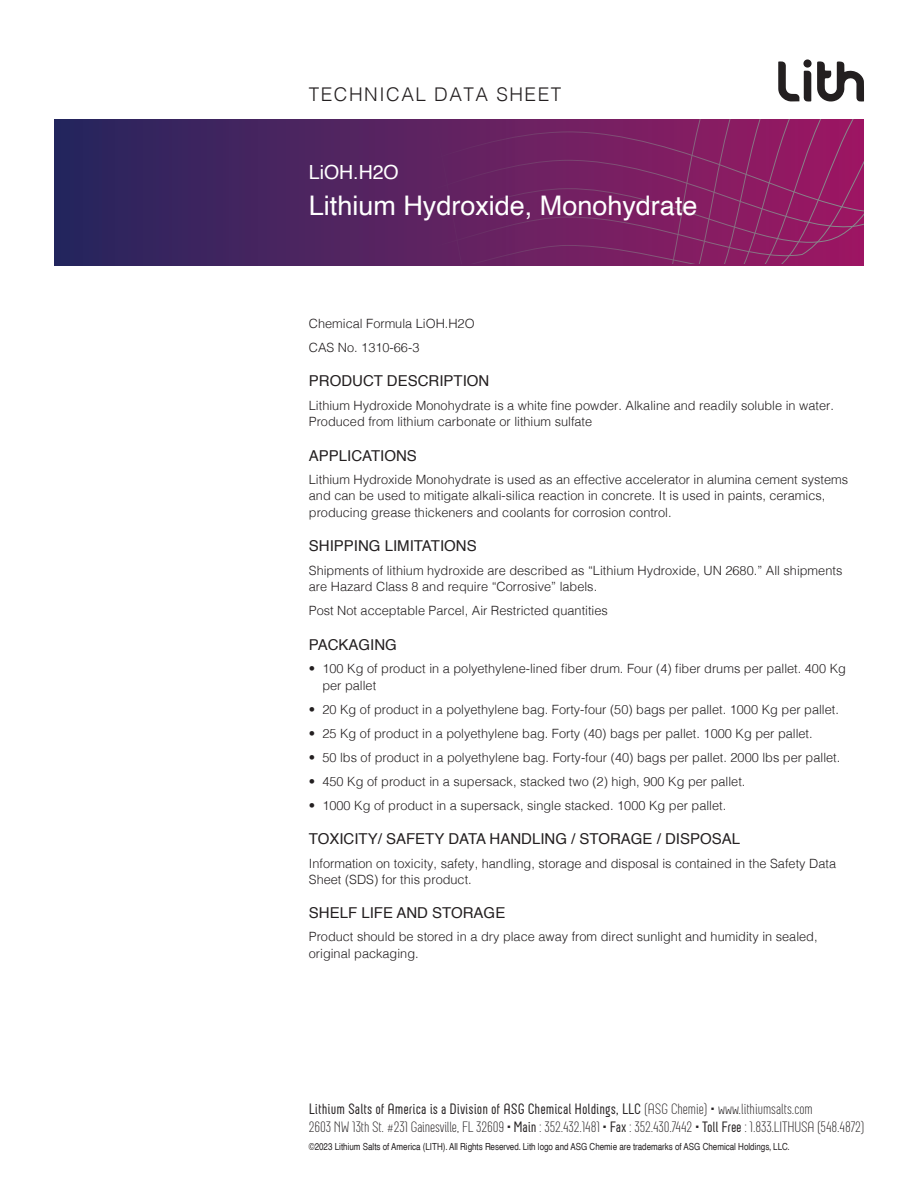
<style>
.page{position:relative;width:918px;height:1188px;background:#fff}
.page>*{position:absolute;margin:0;border:0;box-sizing:border-box;transform-origin:0 0}
.t1{font:27px "Helvetica";color:#fff}
.t2{font:19.5px "Helvetica";color:#fff}
.t3{font:300 18.9px "Helvetica";letter-spacing:.08em;color:#231f20}
.t4{font:300 15px/18px "Neubau";letter-spacing:-.01em;color:#231f20}
.t5{font:15px "Helvetica";color:#231f20}
.t6{font:300 12.75px/16.5px "Helvetica";color:#231f20}
.t7{font:condensed 9.75px "Helvetica";color:#231f20}
.s1{font-weight:400}
</style>
<div class="page">
<svg style="left:817px;top:61px;width:47px;height:41px"></svg>
<svg style="left:778px;top:61px;width:33px;height:41px"></svg>
<svg style="left:803px;top:59px;width:9px;height:9px"></svg>
<div style="left:54px;top:120px;width:810px;height:145px;background:#2e255e"></div>
<svg style="left:169px;top:120px;width:695px;height:144px;background:#6a2161"></svg>
<h3 class="t3" style="left:309px;top:79px;width:254px">TECHNICAL DATA SHEET</h3>
<h2 class="t2" style="left:309px;top:157px;width:91px">LiOH.H2O</h2>
<h1 class="t1" style="left:309px;top:185px;width:390px">Lithium Hydroxide, Monohydrate</h1>
<p class="t6" style="left:309px;top:310px;width:167px;line-height:24px">Chemical Formula LiOH.H2O<br>CAS No. 1310-66-3</p>
<p class="t5" style="left:309px;top:370px;width:182px">PRODUCT DESCRIPTION</p>
<p class="t6" style="left:309px;top:396px;width:527px">Lithium Hydroxide Monohydrate is a white fine powder. Alkaline and readily soluble in water.<br>Produced from lithium carbonate or lithium sulfate</p>
<p class="t5" style="left:309px;top:444px;width:110px">APPLICATIONS</p>
<p class="t6" style="left:309px;top:470px;width:541px">Lithium Hydroxide Monohydrate is used as an effective accelerator in alumina cement systems and can be used to mitigate alkali-silica reaction in concrete. It is used in paints, ceramics, producing grease thickeners and coolants for corrosion control.</p>
<p class="t5" style="left:309px;top:535px;width:169px">SHIPPING LIMITATIONS</p>
<p class="t6" style="left:309px;top:561px;width:535px">Shipments of lithium hydroxide are described as “Lithium Hydroxide, UN 2680.” All shipments are Hazard Class 8 and require “Corrosive” labels.</p>
<p class="t6" style="left:309px;top:602px;width:301px">Post Not acceptable Parcel, Air Restricted quantities</p>
<p class="t5" style="left:309px;top:633px;width:90px">PACKAGING</p>
<p class="t6" style="left:322px;top:659px;width:525px;text-indent:-14px">• 100 Kg of product in a polyethylene-lined fiber drum. Four (4) fiber drums per pallet. 400 Kg per pallet</p>
<p class="t6" style="left:309px;top:700px;width:532px">• 20 Kg of product in a polyethylene bag. Forty-four (50) bags per pallet. 1000 Kg per pallet.</p>
<p class="t6" style="left:309px;top:724px;width:505px">• 25 Kg of product in a polyethylene bag. Forty (40) bags per pallet. 1000 Kg per pallet.</p>
<p class="t6" style="left:309px;top:748px;width:533px">• 50 lbs of product in a polyethylene bag. Forty-four (40) bags per pallet. 2000 lbs per pallet.</p>
<p class="t6" style="left:309px;top:772px;width:438px">• 450 Kg of product in a supersack, stacked two (2) high, 900 Kg per pallet.</p>
<p class="t6" style="left:309px;top:796px;width:419px">• 1000 Kg of product in a supersack, single stacked. 1000 Kg per pallet.</p>
<p class="t5" style="left:309px;top:828px;width:433px">TOXICITY/ SAFETY DATA HANDLING / STORAGE / DISPOSAL</p>
<p class="t6" style="left:309px;top:854px;width:529px">Information on toxicity, safety, handling, storage and disposal is contained in the Safety Data<br>Sheet (SDS) for this product.</p>
<p class="t5" style="left:309px;top:901px;width:198px">SHELF LIFE AND STORAGE</p>
<p class="t6" style="left:309px;top:928px;width:510px">Product should be stored in a dry place away from direct sunlight and humidity in sealed, original packaging.</p>
<p class="t4" style="left:309px;top:1100px;width:557px"><span class="s1">Lithium Salts of America is a Division of ASG Chemical Holdings, LLC</span> (ASG Chemie) • www.lithiumsalts.com<br>2603 NW 13th St. #231 Gainesville, FL 32609 •<span class="s1">Main</span> : 352.432.1481 • <span class="s1">Fax</span> : 352.430.7442 • <span class="s1">Toll Free</span> : 1.833.LITHUSA (548.4872)</p>
<p class="t7" style="left:309px;top:1141px;width:482px">©2023 Lithium Salts of America (LITH). All Rights Reserved. Lith logo and ASG Chemie are trademarks of ASG Chemical Holdings, LLC.</p>
</div>
